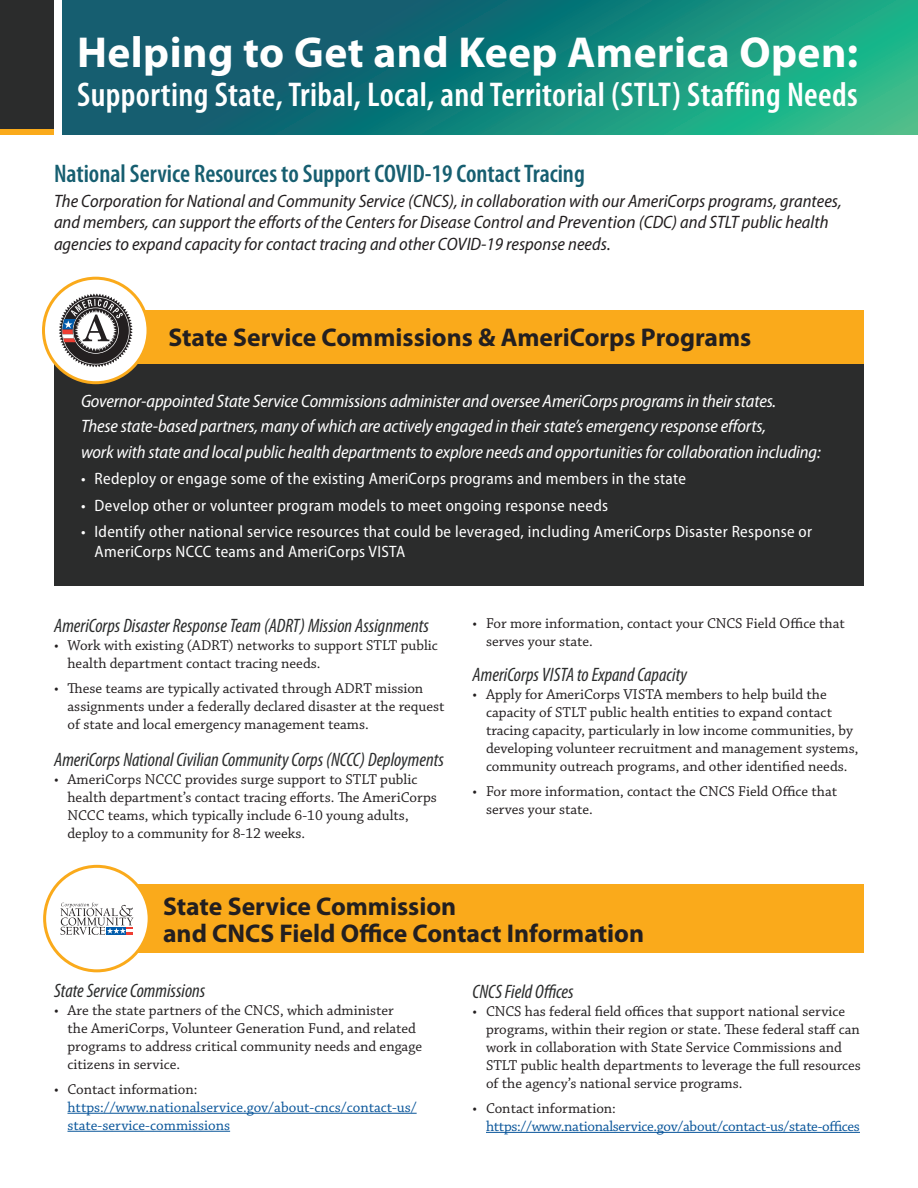
<style>
.page{position:relative;width:918px;height:1188px;background:#fff}
.page>*{position:absolute;margin:0;border:0;box-sizing:border-box;transform-origin:0 0}
.H1_BOLD_WHITE{font:700 43.5px "Myriad Pro";letter-spacing:.01em;color:#fff}
.H1_BOLD_WHITE-2{font:600 condensed 34.5px "Myriad Pro";letter-spacing:.01em;color:#fff}
.H2_headers__with_mai{font:700 25.65px/27.3px "Myriad Pro";color:#231f20}
.p_myriad{font:600 condensed 25.5px "Myriad Pro";color:#165e70}
.t1{font:italic condensed 19.5px "Myriad Pro";color:#2b2c2c}
.H2_headers__with_mai-2{font:italic semi-condensed 18px/25.5px "Myriad Pro";letter-spacing:-.01em;color:#fff}
.p_myriad-2{font:italic semi-condensed 18px/21.3px "Myriad Pro";color:#231f20}
.L1_myriad_list_bulle{font:semi-condensed 16.5px/19.8px "Myriad Pro";letter-spacing:.02em;color:#fff}
.L2_chapparal_list_bu{font:15px/18px "Chaparral Pro";color:#231f20}
.L2_chapparal_list_bu-2{font:15px/18px "Chaparral Pro";color:#09559a}
.L2_chapparal_list_bu-3{font:15px/18px "Chaparral Pro";letter-spacing:-.02em;color:#09559a}
.s1{font-stretch:normal}
.s2{color:#231f20}
</style>
<div class="page">
<svg style="left:62px;top:0;width:856px;height:135px;background:#167f79"></svg>
<div style="left:0;top:128px;width:54px;height:7px;background:#faaa1b"></div>
<div style="left:0;top:0;width:54px;height:128px;background:#2b2c2c"></div>
<div style="left:96px;top:310px;width:768px;height:54px;background:#faaa1b"></div>
<div style="left:54px;top:364px;width:810px;height:222px;background:#2b2c2c"></div>
<div style="left:44px;top:278px;width:104px;height:105px;background:#fff;border-radius:50%"></div>
<svg style="left:59px;top:293px;width:74px;height:74px"></svg>
<div style="left:42px;top:277px;width:108px;height:107px;border:3px solid #faaa1b;border-radius:50%"></div>
<hr style="left:68px;top:1113px;width:349px;height:1px;background:#09559a">
<hr style="left:68px;top:1131px;width:162px;height:1px;background:#09559a">
<hr style="left:486px;top:1132px;width:374px;height:1px;background:#09559a">
<div style="left:95px;top:884px;width:769px;height:69px;background:#faaa1b"></div>
<div style="left:45px;top:866px;width:104px;height:105px;background:#fff;border-radius:50%"></div>
<svg style="left:60px;top:902px;width:73px;height:33px"></svg>
<div style="left:43px;top:865px;width:108px;height:107px;border:3px solid #faaa1b;border-radius:50%"></div>
<h1 class="H1_BOLD_WHITE" style="left:77px;top:28px;width:783px">Helping to Get and Keep America Open:</h1>
<h1 class="H1_BOLD_WHITE-2" style="left:77px;top:76px;width:782px">Supporting State, Tribal, Local, and Territorial (STLT) Staffing Needs</h1>
<p class="p_myriad" style="left:54px;top:160px;width:532px">National Service Resources to Support COVID-19 Contact Tracing</p>
<p class="p_myriad-2" style="left:54px;top:191px;width:789px">The Corporation for National and Community Service (CNCS), in collaboration with our AmeriCorps programs, grantees, and members, can support the efforts of the Centers for Disease Control <span class="s1">and Prevention</span> (CDC) and STLT public health agencies to expand capacity for contact tracing and other COVID-19 response needs.</p>
<h2 class="H2_headers__with_mai" style="left:168px;top:324px;width:584px">State Service Commissions &amp; AmeriCorps Programs</h2>
<h2 class="H2_headers__with_mai-2" style="left:81px;top:388px;width:741px">Governor-appointed State Service Commissions administer and oversee AmeriCorps programs in their states.<br>These state-based partners, many of which are actively engaged in their state’s emergency response efforts,<br>work with state and local public health departments to explore needs and opportunities for collaboration including:</h2>
<p class="L1_myriad_list_bulle" style="left:81px;top:469px;width:607px">• Redeploy or engage some of the existing AmeriCorps programs and members in the state</p>
<p class="L1_myriad_list_bulle" style="left:81px;top:496px;width:529px">• Develop other or volunteer program models to meet ongoing response needs</p>
<p class="L1_myriad_list_bulle" style="left:94px;top:522px;width:719px;text-indent:-14px">• Identify other national service resources that could be leveraged, including AmeriCorps Disaster Response or<br>AmeriCorps NCCC teams and AmeriCorps VISTA</p>
<h3 class="t1" style="left:54px;top:615px;width:376px">AmeriCorps Disaster Response Team (ADRT) Mission Assignments</h3>
<p class="L2_chapparal_list_bu" style="left:68px;top:637px;width:372px;text-indent:-14px">• Work with existing (ADRT) networks to support STLT public health department contact tracing needs.</p>
<p class="L2_chapparal_list_bu" style="left:68px;top:679px;width:378px;text-indent:-14px">• These teams are typically activated through ADRT mission assignments under a federally declared disaster at the request of state and local emergency management teams.</p>
<h3 class="t1" style="left:54px;top:749px;width:391px">AmeriCorps National Civilian Community Corps (NCCC) Deployments</h3>
<p class="L2_chapparal_list_bu" style="left:68px;top:771px;width:371px;text-indent:-14px">• AmeriCorps NCCC provides surge support to STLT public health department’s contact tracing efforts. The AmeriCorps NCCC teams, which typically include 6-10 young adults, deploy to a community for 8-12 weeks.</p>
<p class="L2_chapparal_list_bu" style="left:486px;top:615px;width:360px;text-indent:-14px">• For more information, contact your CNCS Field Office that serves your state.</p>
<h3 class="t1" style="left:472px;top:664px;width:216px">AmeriCorps VISTA to Expand Capacity</h3>
<p class="L2_chapparal_list_bu" style="left:486px;top:686px;width:374px;text-indent:-14px">• Apply for AmeriCorps VISTA members to help build the capacity of STLT public health entities to expand contact tracing capacity, particularly in low income communities, by developing volunteer recruitment and management systems, community outreach programs, and other identified needs.</p>
<p class="L2_chapparal_list_bu" style="left:486px;top:782px;width:353px;text-indent:-14px">• For more information, contact the CNCS Field Office that serves your state.</p>
<h2 class="H2_headers__with_mai" style="left:163px;top:893px;width:483px">State Service Commission<br>and CNCS Field Office Contact Information</h2>
<h3 class="t1" style="left:54px;top:980px;width:153px">State Service Commissions</h3>
<p class="L2_chapparal_list_bu" style="left:68px;top:1002px;width:356px;text-indent:-14px">• Are the state partners of the CNCS, which administer<br>the AmeriCorps, Volunteer Generation Fund, and related programs to address critical community needs and engage citizens in service.</p>
<p class="L2_chapparal_list_bu-2" style="left:68px;top:1081px;width:351px;text-indent:-14px"><span class="s2">• Contact information: </span>https://www.nationalservice.gov/about-cncs/contact-us/ state-service-commissions</p>
<h3 class="t1" style="left:472px;top:981px;width:103px">CNCS Field Offices</h3>
<p class="L2_chapparal_list_bu" style="left:486px;top:1003px;width:376px;text-indent:-14px">• CNCS has federal field offices that support national service programs, within their region or state. These federal staff can work in collaboration with State Service Commissions and STLT public health departments to leverage the full resources of the agency’s national service programs.</p>
<p class="L2_chapparal_list_bu-3" style="left:486px;top:1100px;width:375px;text-indent:-14px"><span class="s2">• Contact information: </span>https://www.nationalservice.gov/about/contact-us/state-offices</p>
</div>
